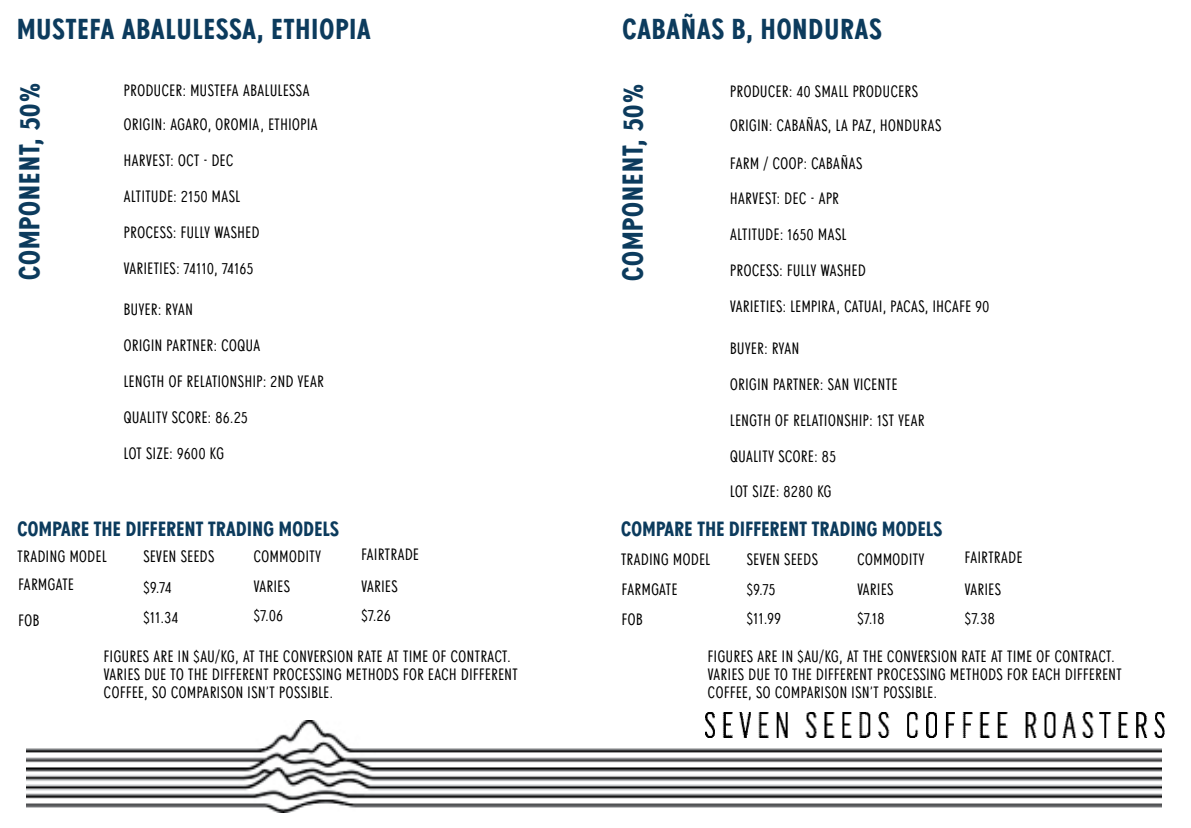
<style>
.page{position:relative;width:1191px;height:828px;background:#fff}
.page>*{position:absolute;margin:0;border:0;box-sizing:border-box;transform-origin:0 0}
.t1{font:500 condensed 28px "Super Grotesk Pro";letter-spacing:.04em;color:#0c3b5d}
.t2{font:500 condensed 20px "Super Grotesk Pro";letter-spacing:.02em;color:#0c3b5d}
.t3{font:condensed 16px/18px "Super Grotesk Pro";letter-spacing:.04em;color:#000}
</style>
<div class="page">
<img style="left:27px;top:720px;width:1135px;height:92px">
<img style="left:706px;top:712px;width:458px;height:25px">
<h1 class="t1" style="left:17px;top:13px;width:355px">MUSTEFA ABALULESSA, ETHIOPIA</h1>
<h1 class="t1" style="left:622px;top:13px;width:261px">CABAÑAS B, HONDURAS</h1>
<h1 class="t1" style="left:13px;top:280px;width:198px;rotate:-90deg">COMPONENT, 50%</h1>
<p class="t3" style="left:124px;top:81px;width:187px">PRODUCER: MUSTEFA ABALULESSA</p>
<p class="t3" style="left:124px;top:115px;width:195px">ORIGIN: AGARO, OROMIA, ETHIOPIA</p>
<p class="t3" style="left:124px;top:151px;width:111px">HARVEST: OCT - DEC</p>
<p class="t3" style="left:124px;top:187px;width:118px">ALTITUDE: 2150 MASL</p>
<p class="t3" style="left:124px;top:223px;width:137px">PROCESS: FULLY WASHED</p>
<p class="t3" style="left:124px;top:259px;width:131px">VARIETIES: 74110, 74165</p>
<h1 class="t1" style="left:617px;top:281px;width:198px;rotate:-90deg">COMPONENT, 50%</h1>
<p class="t3" style="left:730px;top:82px;width:189px">PRODUCER: 40 SMALL PRODUCERS</p>
<p class="t3" style="left:730px;top:116px;width:212px">ORIGIN: CABAÑAS, LA PAZ, HONDURAS</p>
<p class="t3" style="left:730px;top:154px;width:133px">FARM / COOP: CABAÑAS</p>
<p class="t3" style="left:730px;top:190px;width:110px">HARVEST: DEC - APR</p>
<p class="t3" style="left:730px;top:226px;width:118px">ALTITUDE: 1650 MASL</p>
<p class="t3" style="left:730px;top:262px;width:137px">PROCESS: FULLY WASHED</p>
<p class="t3" style="left:124px;top:300px;width:70px">BUYER: RYAN</p>
<p class="t3" style="left:730px;top:298px;width:260px">VARIETIES: LEMPIRA, CATUAI, PACAS, IHCAFE 90</p>
<p class="t3" style="left:124px;top:336px;width:138px">ORIGIN PARTNER: COQUA</p>
<p class="t3" style="left:730px;top:339px;width:70px">BUYER: RYAN</p>
<p class="t3" style="left:124px;top:372px;width:201px">LENGTH OF RELATIONSHIP: 2ND YEAR</p>
<p class="t3" style="left:730px;top:375px;width:169px">ORIGIN PARTNER: SAN VICENTE</p>
<p class="t3" style="left:124px;top:408px;width:125px">QUALITY SCORE: 86.25</p>
<p class="t3" style="left:730px;top:411px;width:196px">LENGTH OF RELATIONSHIP: 1ST YEAR</p>
<p class="t3" style="left:124px;top:444px;width:102px">LOT SIZE: 9600 KG</p>
<p class="t3" style="left:730px;top:447px;width:107px">QUALITY SCORE: 85</p>
<p class="t3" style="left:730px;top:483px;width:103px">LOT SIZE: 8280 KG</p>
<p class="t2" style="left:18px;top:517px;width:323px">COMPARE THE DIFFERENT TRADING MODELS</p>
<p class="t3" style="left:143px;top:547px;width:72px">SEVEN SEEDS</p>
<p class="t3" style="left:254px;top:547px;width:69px">COMMODITY</p>
<p class="t3" style="left:361px;top:546px;width:59px">FAIRTRADE</p>
<p class="t3" style="left:254px;top:577px;width:37px">VARIES</p>
<p class="t3" style="left:361px;top:577px;width:38px">VARIES</p>
<p class="t3" style="left:18px;top:547px;width:91px">TRADING MODEL</p>
<p class="t3" style="left:18px;top:575px;width:57px">FARMGATE</p>
<p class="t3" style="left:18px;top:611px;width:22px">FOB</p>
<p class="t3" style="left:143px;top:608px;width:36px">$11.34</p>
<p class="t3" style="left:143px;top:578px;width:30px">$9.74</p>
<p class="t3" style="left:254px;top:606px;width:31px">$7.06</p>
<p class="t3" style="left:361px;top:606px;width:31px">$7.26</p>
<p class="t2" style="left:621px;top:518px;width:323px">COMPARE THE DIFFERENT TRADING MODELS</p>
<p class="t3" style="left:621px;top:550px;width:91px">TRADING MODEL</p>
<p class="t3" style="left:622px;top:574px;width:57px;line-height:30px">FARMGATE<br>FOB</p>
<p class="t3" style="left:747px;top:550px;width:72px">SEVEN SEEDS</p>
<p class="t3" style="left:747px;top:580px;width:30px">$9.75</p>
<p class="t3" style="left:857px;top:550px;width:69px">COMMODITY</p>
<p class="t3" style="left:965px;top:549px;width:59px">FAIRTRADE</p>
<p class="t3" style="left:857px;top:580px;width:37px">VARIES</p>
<p class="t3" style="left:965px;top:580px;width:37px">VARIES</p>
<p class="t3" style="left:747px;top:609px;width:36px">$11.99</p>
<p class="t3" style="left:857px;top:609px;width:29px">$7.18</p>
<p class="t3" style="left:965px;top:609px;width:31px">$7.38</p>
<p class="t3" style="left:104px;top:647px;width:415px">FIGURES ARE IN $AU/KG, AT THE CONVERSION RATE AT TIME OF CONTRACT.<br>VARIES DUE TO THE DIFFERENT PROCESSING METHODS FOR EACH DIFFERENT<br>COFFEE, SO COMPARISON ISN’T POSSIBLE.</p>
<p class="t3" style="left:708px;top:647px;width:415px">FIGURES ARE IN $AU/KG, AT THE CONVERSION RATE AT TIME OF CONTRACT.<br>VARIES DUE TO THE DIFFERENT PROCESSING METHODS FOR EACH DIFFERENT<br>COFFEE, SO COMPARISON ISN’T POSSIBLE.</p>
</div>
